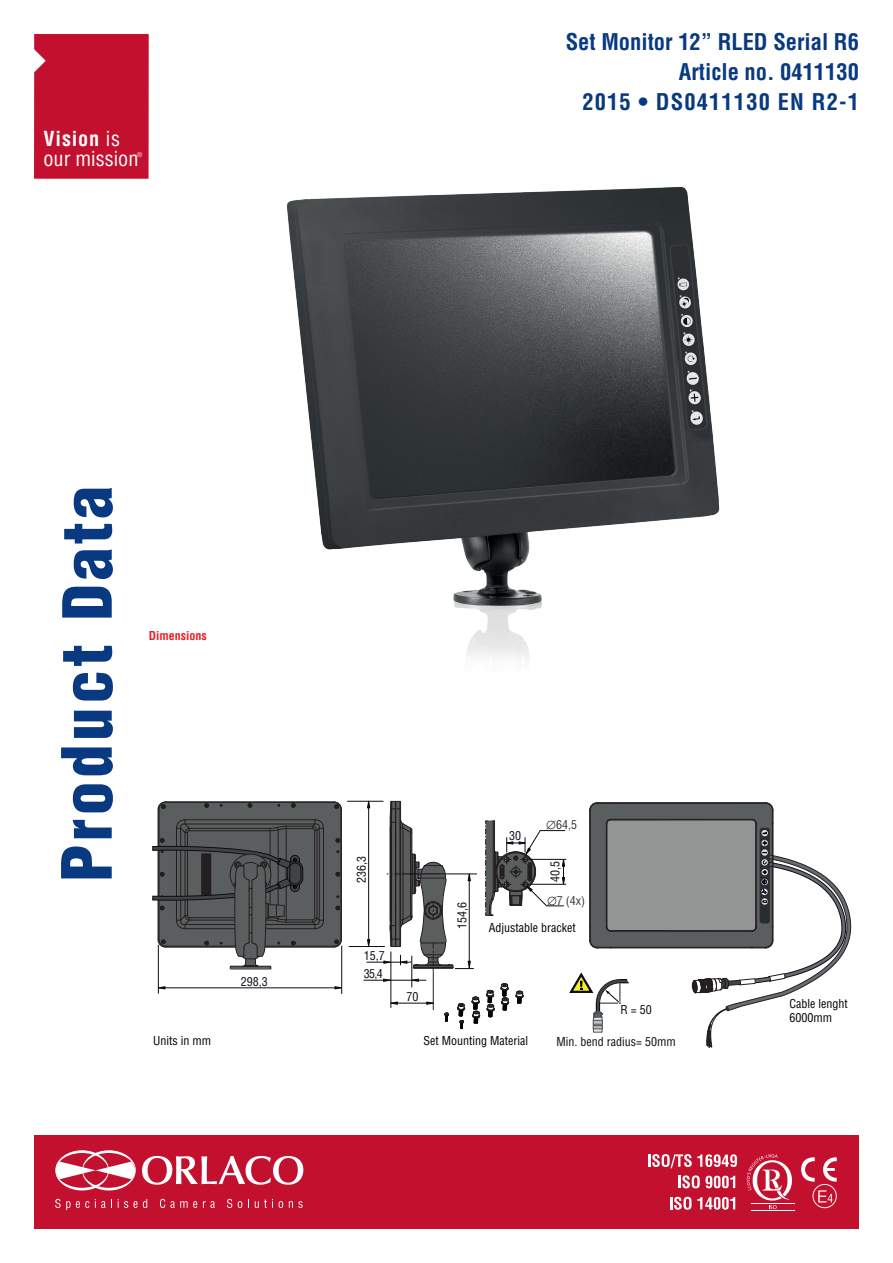
<style>
.page{position:relative;width:893px;height:1263px;background:#fff}
.page>*{position:absolute;margin:0;border:0;box-sizing:border-box;transform-origin:0 0}
.t1{font:900 condensed 67.5px "Helvetica LT Std";letter-spacing:.05em;color:#083981}
.Broodtekst{font:700 condensed 22.5px "Helvetica LT Std";color:#083981}
.Broodtekst-2{font:700 condensed 22.5px "Helvetica LT Std";letter-spacing:.05em;color:#083981}
.t2{font:condensed 20.25px/20.2px "Helvetica LT Std";color:#fff}
.t3{font:condensed 12px/14.4px "Helvetica LT Std";color:#000001}
.t4{font:condensed 12px/18.1px "Helvetica LT Std";color:#0d0b14}
.t5{font:condensed 12px "Helvetica LT Std";color:#35393b}
.Broodtekst-3{font:700 condensed 12px "Helvetica LT Std";color:#ee1d23}
.t6{font:condensed 12px "Helvetica LT Std";color:#0e0c15}
.t7{font:condensed 6.3px "Helvetica LT Std";color:#fff}
.s1{font-weight:700}
.s2{font-size:66px}
.s3{color:#000001}
</style>
<div class="page">
<div style="left:34px;top:1135px;width:825px;height:94px;background:#c3102f"></div>
<div style="left:34px;top:34px;width:115px;height:145px;background:#c3102f"></div>
<svg style="left:648px;top:1154px;width:89px;height:14px"></svg>
<svg style="left:678px;top:1175px;width:57px;height:13px"></svg>
<svg style="left:670px;top:1197px;width:21px;height:13px"></svg>
<svg style="left:697px;top:1197px;width:38px;height:13px"></svg>
<hr style="left:751px;top:1204px;width:43px;height:1px;background:#fff">
<svg style="left:747px;top:1154px;width:45px;height:55px"></svg>
<hr style="left:751px;top:1210px;width:43px;height:1px;background:#fff">
<svg style="left:801px;top:1157px;width:36px;height:51px"></svg>
<svg style="left:55px;top:1150px;width:81px;height:40px"></svg>
<svg style="left:55px;top:1199px;width:34px;height:11px"></svg>
<svg style="left:95px;top:1199px;width:17px;height:9px"></svg>
<svg style="left:118px;top:1199px;width:29px;height:9px"></svg>
<svg style="left:160px;top:1199px;width:37px;height:9px"></svg>
<svg style="left:203px;top:1201px;width:12px;height:7px"></svg>
<svg style="left:227px;top:1199px;width:5px;height:9px"></svg>
<svg style="left:238px;top:1201px;width:4px;height:7px"></svg>
<svg style="left:255px;top:1199px;width:18px;height:9px"></svg>
<svg style="left:279px;top:1201px;width:4px;height:7px"></svg>
<svg style="left:289px;top:1201px;width:14px;height:7px"></svg>
<svg style="left:142px;top:1156px;width:161px;height:29px"></svg>
<svg style="left:157px;top:986px;width:9px;height:4px"></svg>
<svg style="left:334px;top:986px;width:9px;height:4px"></svg>
<hr style="left:162px;top:987px;width:176px;height:1px;background:#0d0b14">
<hr style="left:158px;top:945px;width:1px;height:48px;background:#0d0b14">
<hr style="left:341px;top:946px;width:1px;height:48px;background:#0d0b14">
<hr style="left:347px;top:801px;width:36px;height:1px;background:#0d0b14">
<hr style="left:349px;top:946px;width:36px;height:1px;background:#0d0b14">
<hr style="left:364px;top:980px;width:62px;height:1px;background:#0d0b14">
<svg style="left:152px;top:801px;width:190px;height:169px;background:#68696a"></svg>
<svg style="left:367px;top:800px;width:484px;height:247px"></svg>
<img style="left:287px;top:186px;width:433px;height:473px">
<h3 class="t2" style="left:44px;top:129px;width:96px"><span class="s1">Vision</span> is our mission</h3>
<p class="t7" style="left:137px;top:151px;width:6px">®</p>
<p class="Broodtekst" style="left:566px;top:28px;width:295px">Set Monitor 12” RLED Serial R6</p>
<p class="Broodtekst" style="left:679px;top:58px;width:181px">Article no. 0411130</p>
<p class="Broodtekst-2" style="left:582px;top:88px;width:278px">2015 • DS0411130 EN R2-1</p>
<h1 class="t1" style="left:44px;top:882px;width:397px;rotate:-90deg">Product <span class="s2">Data</span></h1>
<p class="Broodtekst-3" style="left:149px;top:628px;width:59px">Dimensions</p>
<p class="t4" style="left:241px;top:972px;width:28px">298,3</p>
<p class="t4" style="left:352px;top:883px;width:29px;rotate:-90deg">236,3</p>
<p class="t4" style="left:364px;top:946px;width:23px">15,7<br>35,4</p>
<p class="t4" style="left:406px;top:987px;width:13px">70</p>
<p class="t4" style="left:453px;top:929px;width:29px;rotate:-90deg">154,6</p>
<p class="t6" style="left:509px;top:828px;width:14px">30</p>
<p class="t5" style="left:546px;top:817px;width:32px"><span class="s3">∅</span>64,5</p>
<p class="t4" style="left:546px;top:882px;width:23px;rotate:-90deg">40,5</p>
<p class="t5" style="left:547px;top:893px;width:40px"><span class="s3">∅</span>7 (4x)</p>
<p class="t3" style="left:489px;top:920px;width:88px">Adjustable bracket</p>
<p class="t4" style="left:621px;top:1000px;width:33px">R = 50</p>
<p class="t3" style="left:790px;top:996px;width:60px">Cable lenght<br>6000mm</p>
<p class="t3" style="left:153px;top:1033px;width:59px">Units in mm</p>
<p class="t3" style="left:424px;top:1034px;width:106px">Set Mounting Material</p>
<p class="t4" style="left:556px;top:1032px;width:121px">Min. bend radius= 50mm</p>
</div>
